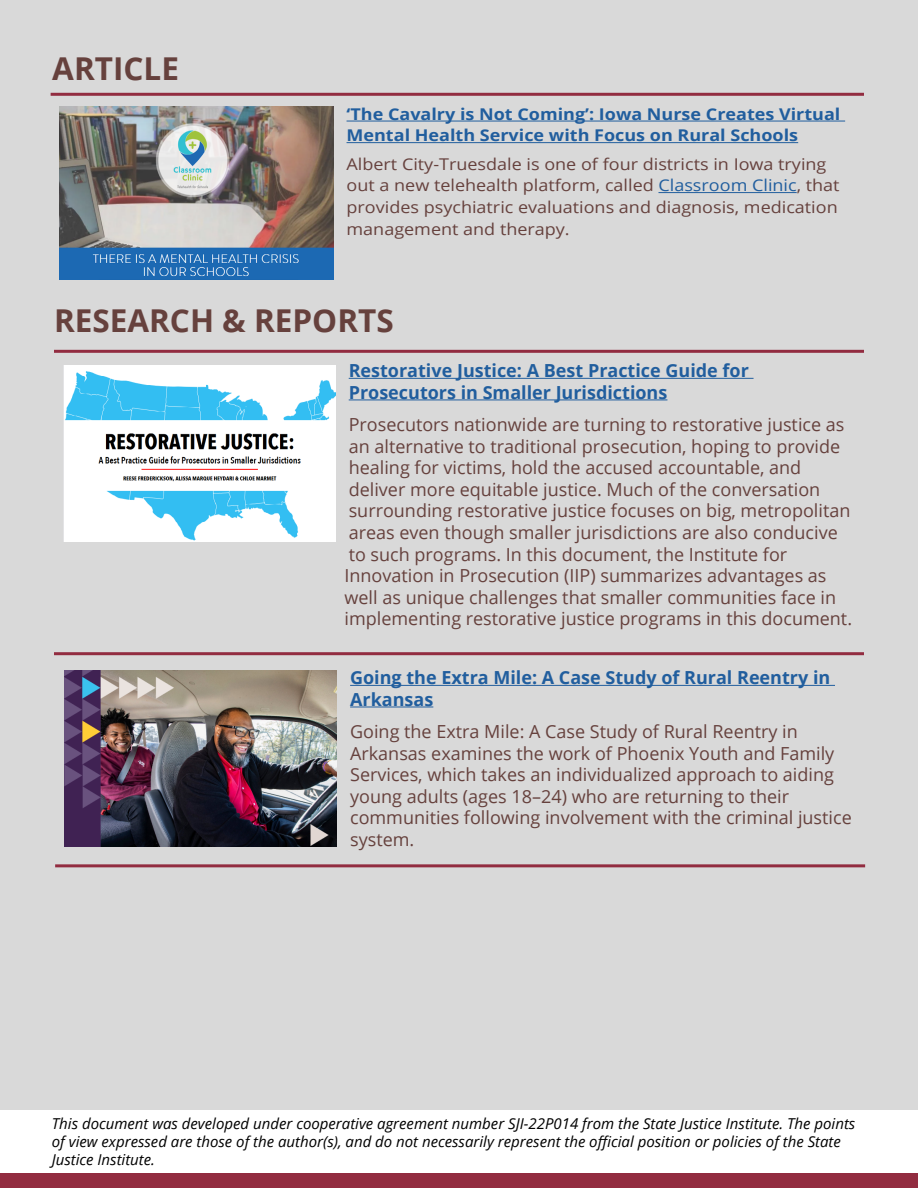
<style>
.page{position:relative;width:918px;height:1188px;background:#fff}
.page>*{position:absolute;margin:0;border:0;box-sizing:border-box;transform-origin:0 0}
.t1{font:700 31.5px "Open Sans";color:#66413d}
.t2{font:18px/21.6px "Open Sans";color:#66413d}
.t3{font:700 18px/21.6px "Open Sans";color:#215e9e}
.t4{font:16.2px/21.6px "Open Sans";color:#66413d;scale:1.11 1}
.t5{font:700 16.2px/21.6px "Open Sans";color:#215e9e;scale:1.11 1}
.t6{font:italic 15px/18px "Open Sans";color:#000}
.s1{color:#215e9e}
</style>
<div class="page">
<div style="left:0;top:0;width:918px;height:1109px;background:#d9d9d9"></div>
<hr style="left:51px;top:93px;width:813px;height:3px;background:#922c40">
<div style="left:0;top:1173px;width:918px;height:15px;background:#922c40"></div>
<hr style="left:347px;top:121px;width:498px;height:1px;background:#215e9e">
<hr style="left:347px;top:142px;width:451px;height:1px;background:#215e9e">
<hr style="left:658px;top:192px;width:139px;height:1px;background:#215e9e">
<img style="left:60px;top:107px;width:273px;height:172px">
<hr style="left:54px;top:350px;width:810px;height:3px;background:#922c40">
<hr style="left:349px;top:378px;width:405px;height:1px;background:#215e9e">
<hr style="left:349px;top:399px;width:318px;height:1px;background:#215e9e">
<img style="left:63px;top:365px;width:272px;height:177px">
<hr style="left:54px;top:652px;width:810px;height:3px;background:#922c40">
<hr style="left:350px;top:685px;width:485px;height:1px;background:#215e9e">
<hr style="left:350px;top:707px;width:83px;height:1px;background:#215e9e">
<img style="left:64px;top:670px;width:273px;height:177px">
<hr style="left:55px;top:864px;width:810px;height:3px;background:#922c40">
<h1 class="t1" style="left:52px;top:46px;width:128px">ARTICLE</h1>
<p class="t5" style="left:347px;top:103px;width:446px">‘The Cavalry is Not Coming’: Iowa Nurse Creates Virtual<br>Mental Health Service with Focus on Rural Schools</p>
<p class="t4" style="left:347px;top:153px;width:446px">Albert City-Truesdale is one of four districts in Iowa trying out a new telehealth platform, called <span class="s1">Classroom Clinic</span>, that provides psychiatric evaluations and diagnosis, medication management and therapy.</p>
<h1 class="t1" style="left:54px;top:299px;width:341px">RESEARCH &amp; REPORTS</h1>
<p class="t3" style="left:349px;top:359px;width:402px">Restorative Justice: A Best Practice Guide for<br>Prosecutors in Smaller Jurisdictions</p>
<p class="t2" style="left:345px;top:413px;width:509px">Prosecutors nationwide are turning to restorative justice as an alternative to traditional prosecution, hoping to provide healing for victims, hold the accused accountable, and deliver more equitable justice. Much of the conversation surrounding restorative justice focuses on big, metropolitan areas even though smaller jurisdictions are also conducive to such programs. In this document, the Institute for Innovation in Prosecution (IIP) summarizes advantages as well as unique challenges that smaller communities face in implementing restorative justice programs in this document.</p>
<p class="t3" style="left:350px;top:666px;width:482px">Going the Extra Mile: A Case Study of Rural Reentry in<br>Arkansas</p>
<p class="t2" style="left:350px;top:720px;width:503px">Going the Extra Mile: A Case Study of Rural Reentry in Arkansas examines the work of Phoenix Youth and Family Services, which takes an individualized approach to aiding young adults (ages 18–24) who are returning to their communities following involvement with the criminal justice system.</p>
<p class="t6" style="left:52px;top:1114px;width:805px">This document was developed under cooperative agreement number SJI-22P014 from the State Justice Institute. The points of view expressed are those of the author(s), and do not necessarily represent the official position or policies of the State<br>Justice Institute.</p>
</div>
